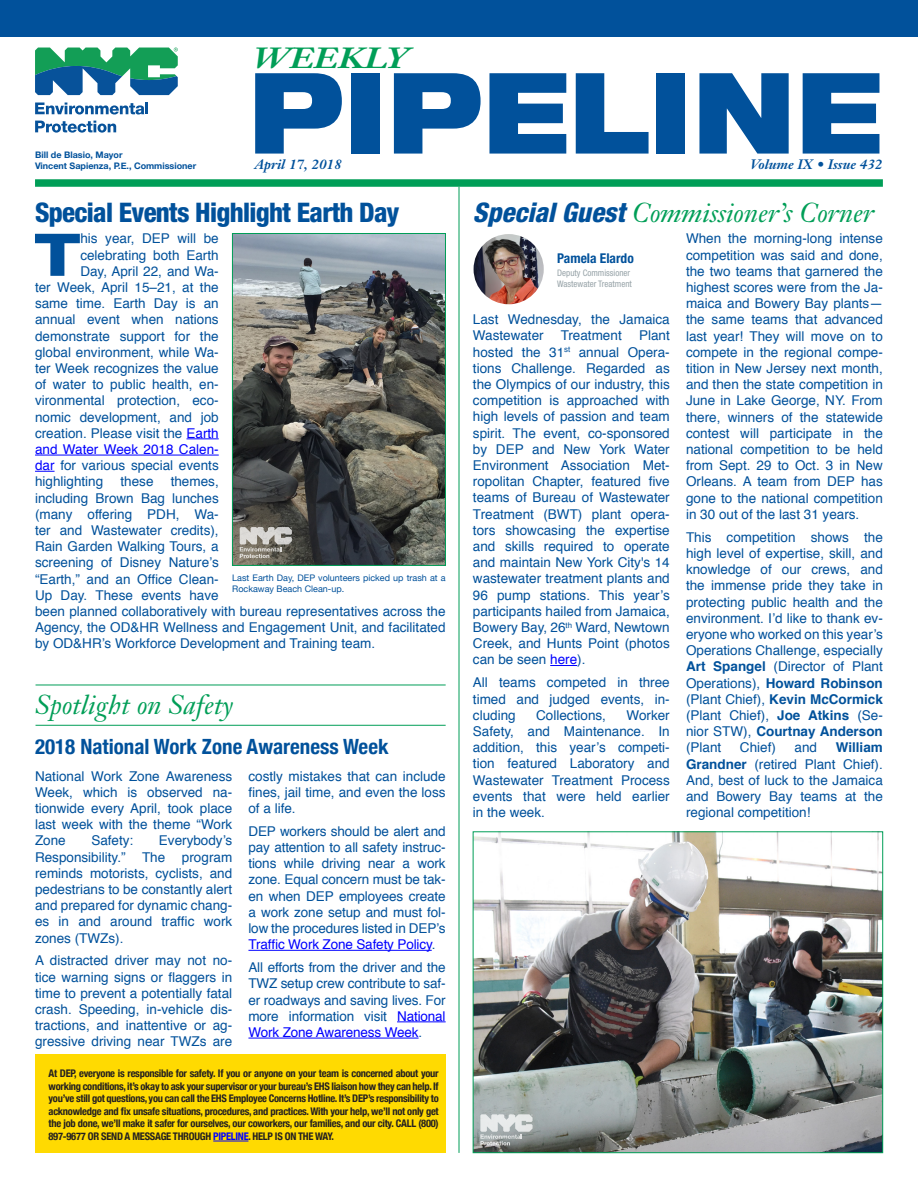
<style>
.page{position:relative;width:918px;height:1188px;background:#fff}
.page>*{position:absolute;margin:0;border:0;box-sizing:border-box;transform-origin:0 0}
.t1{font:900 expanded 112.5px "Helvetica Neue";color:#01519b;scale:.9 1}
.body{font:800 expanded 58.95px "Helvetica Neue";color:#01519b}
.t2{font:italic 700 28.8px "Janson Text";color:#009e57;scale:1.25 1}
.t3{font:italic 27px "Janson Text";color:#009e57}
.body-2{font:800 condensed 27px "Helvetica Neue";letter-spacing:-.025em;color:#01519b}
.body-3{font:700 condensed 21px "Helvetica Neue";color:#01519b}
.body-4{font:13.5px/16.2px "Helvetica";color:#01519b;text-align:justify}
.t4{font:italic 700 13.5px "Janson Text";color:#01519b}
.body-5{font:13.5px "Helvetica";color:#00f}
.t5{font:700 condensed 13.5px "Helvetica Neue";color:#01519b}
.t6{font:700 condensed 10.5px/12.6px "Helvetica Neue";letter-spacing:-.025em;color:#231f20;text-align:justify}
.body-6{font:9px/10.8px "Helvetica Neue";color:#01519b}
.t7{font:700 9px "Helvetica Neue";color:#01519b}
.t8{font:condensed 9px "Helvetica Neue";color:#97a3a8}
.s1{color:#00f}
.s2{font-family:"Helvetica Neue";font-weight:800;font-stretch:condensed;color:#01519b}
.s3{font-weight:700}
</style>
<div class="page">
<div style="left:36px;top:1054px;width:410px;height:99px;background:#ffda01"></div>
<svg style="left:550px;top:665px;width:27px;height:1px"></svg>
<svg style="left:35px;top:103px;width:113px;height:12px"></svg>
<svg style="left:35px;top:121px;width:81px;height:12px"></svg>
<svg style="left:35px;top:48px;width:143px;height:47px"></svg>
<div style="left:35px;top:179px;width:848px;height:8px;background:#009e57"></div>
<div style="left:0;top:0;width:918px;height:36px;background:#01519b"></div>
<hr style="left:213px;top:1141px;width:35px;height:1px;background:#00f">
<hr style="left:248px;top:950px;width:184px;height:1px;background:#00f">
<hr style="left:397px;top:1022px;width:49px;height:1px;background:#00f">
<hr style="left:248px;top:1038px;width:171px;height:1px;background:#00f">
<hr style="left:36px;top:685px;width:410px;height:1px;background:#009e57">
<hr style="left:36px;top:725px;width:410px;height:1px;background:#009e57">
<hr style="left:459px;top:187px;width:1px;height:966px;background:#009e57">
<hr style="left:186px;top:439px;width:33px;height:1px;background:#00f">
<hr style="left:35px;top:455px;width:184px;height:1px;background:#00f">
<svg style="left:35px;top:471px;width:20px;height:1px"></svg>
<img style="left:234px;top:235px;width:210px;height:329px">
<div style="left:232px;top:233px;width:214px;height:333px;border:1px solid #009e57"></div>
<img style="left:475px;top:834px;width:406px;height:317px">
<div style="left:473px;top:832px;width:410px;height:321px;border:1px solid #009e57"></div>
<svg style="left:480px;top:1114px;width:53px;height:31px;background:#c0c4c4"></svg>
<img style="left:474px;top:234px;width:70px;height:70px;border-radius:35px">
<svg style="left:240px;top:527px;width:52px;height:31px;background:#a4a19a"></svg>
<p class="t7" style="left:35px;top:148px;width:89px">Bill de Blasio, Mayor</p>
<p class="t7" style="left:35px;top:158px;width:163px">Vincent Sapienza, P.E., Commissioner</p>
<p class="t2" style="left:253px;top:40px;width:126px">WEEKLY</p>
<p class="t1" style="left:248px;top:40px;width:706px">PIPELINE</p>
<p class="t4" style="left:255px;top:155px;width:89px">April 17, 2018</p>
<p class="t4" style="left:751px;top:155px;width:133px">Volume IX • Issue 432</p>
<p class="body-2" style="left:35px;top:196px;width:366px">Special Events Highlight Earth Day</p>
<p class="body" style="left:35px;top:217px;width:46px">T</p>
<p class="body-4" style="left:80px;top:231px;width:140px">his year, DEP will be</p>
<p class="body-4" style="left:80px;top:247px;width:140px">celebrating both Earth</p>
<p class="body-4" style="left:80px;top:263px;width:140px">Day, April 22, and Wa-</p>
<p class="body-4" style="left:35px;top:280px;width:185px">ter Week, April 15–21, at the</p>
<p class="body-4" style="left:35px;top:296px;width:185px">same time. Earth Day is an</p>
<p class="body-4" style="left:35px;top:312px;width:185px">annual event when nations</p>
<p class="body-4" style="left:35px;top:328px;width:185px">demonstrate support for the</p>
<p class="body-4" style="left:35px;top:344px;width:185px">global environment, while Wa-</p>
<p class="body-4" style="left:35px;top:361px;width:185px">ter Week recognizes the value</p>
<p class="body-4" style="left:35px;top:377px;width:185px">of water to public health, en-</p>
<p class="body-4" style="left:35px;top:393px;width:185px">vironmental protection, eco-</p>
<p class="body-4" style="left:35px;top:409px;width:185px">nomic development, and job</p>
<p class="body-4" style="left:35px;top:425px;width:185px">creation. Please visit the <span class="s1">Earth</span></p>
<p class="body-5" style="left:35px;top:439px;width:185px">and Water Week 2018 Calen-</p>
<p class="body-4" style="left:35px;top:458px;width:185px"><span class="s1">dar</span> for various special events</p>
<p class="body-4" style="left:35px;top:474px;width:70px">highlighting</p>
<p class="body-4" style="left:121px;top:474px;width:35px">these</p>
<p class="body-4" style="left:35px;top:474px;width:412px;text-align:left;text-indent:136px">themes,<br>including Brown Bag lunches<br>(many offering PDH, Wa-<br>ter and Wastewater credits),<br>Rain Garden Walking Tours, a<br>screening of Disney Nature’s<br>“Earth,” and an Office Clean-<br>Up Day. These events have<br>been planned collaboratively with bureau representatives across the Agency, the OD&amp;HR Wellness and Engagement Unit, and facilitated by OD&amp;HR’s Workforce Development and Training team.</p>
<p class="body-6" style="left:232px;top:573px;width:215px">Last Earth Day, DEP volunteers picked up trash at a<br>Rockaway Beach Clean-up.</p>
<p class="t3" style="left:35px;top:688px;width:200px">Spotlight on Safety</p>
<p class="body-3" style="left:35px;top:729px;width:355px">2018 National Work Zone Awareness Week</p>
<p class="body-4" style="left:35px;top:768px;width:199px">National Work Zone Awareness Week, which is observed na&shy;tionwide every April, took place last week with the theme “Work Zone</p>
<p class="body-4" style="left:91px;top:833px;width:44px">Safety:</p>
<p class="body-4" style="left:35px;top:833px;width:199px;text-indent:124px">Everybody’s Responsibility.” The program reminds motorists, cyclists, and pedestrians to be constantly alert and prepared for dynamic chang&shy;es in and around traffic work zones (TWZs).</p>
<p class="body-4" style="left:35px;top:953px;width:199px">A distracted driver may not no&shy;tice warning signs or flaggers in time to prevent a potentially fatal crash. Speeding, in-vehicle dis&shy;tractions, and inattentive or ag&shy;gressive driving near TWZs are</p>
<p class="body-4" style="left:248px;top:768px;width:199px">costly mistakes that can include fines, jail time, and even the loss of a life.</p>
<p class="body-4" style="left:248px;top:823px;width:199px">DEP workers should be alert and pay attention to all safety instruc&shy;tions while driving near a work zone. Equal concern must be tak&shy;en when DEP employees create a work zone setup and must fol&shy;low the procedures listed in DEP’s <span class="s1">Traffic Work Zone Safety Policy</span>.</p>
<p class="body-4" style="left:248px;top:960px;width:199px">All efforts from the driver and the TWZ setup crew contribute to saf&shy;er roadways and saving lives. For more information visit <span class="s1">National Work Zone Awareness Week</span>.</p>
<p class="t6" style="left:49px;top:1066px;width:392px">At DEP, everyone is responsible for safety. If you or anyone on your team is concerned about your working conditions, it’s okay to ask your supervisor or your bureau’s EHS liaison how they can help. If you’ve still got questions, you can call the EHS Employee Concerns Hotline. It’s DEP’s responsibility to acknowledge and fix unsafe situations, procedures, and practices. With your help, we’ll not only get the job done, we’ll make it safer for ourselves, our coworkers, our families, and our city. CALL (800)<br>897-9677 OR SEND A MESSAGE THROUGH <span class="s1">PIPELINE</span>. HELP IS ON THE WAY.</p>
<p class="t3" style="left:473px;top:196px;width:403px"><span class="s2">Special Guest</span> Commissioner’s Corner</p>
<p class="t5" style="left:557px;top:250px;width:78px">Pamela Elardo</p>
<p class="t8" style="left:557px;top:268px;width:74px">Deputy Commissioner</p>
<p class="t8" style="left:557px;top:279px;width:76px">Wastewater Treatment</p>
<p class="body-4" style="left:473px;top:312px;width:198px">Last Wednesday, the Jamaica<br>Wastewater</p>
<p class="body-4" style="left:473px;top:328px;width:198px;text-indent:166px">Plant hosted the 31<sup>st</sup> annual Opera&shy;tions Challenge. Regarded as the Olympics of our industry, this competition is approached with high levels of passion and team spirit. The event, co-sponsored by DEP and New York Water Environment Association Met&shy;ropolitan Chapter, featured five teams of Bureau of Wastewater Treatment (BWT) plant opera&shy;tors showcasing the expertise and skills required to operate and maintain New York City's 14 wastewater treatment plants and 96 pump stations. This year’s participants hailed from Jamaica, Bowery Bay, 26<sup>th</sup> Ward, Newtown Creek, and Hunts Point (photos can be seen <span class="s1">here</span>).</p>
<p class="body-4" style="left:473px;top:675px;width:198px">All teams competed in three timed and judged events, in&shy;cluding</p>
<p class="body-4" style="left:561px;top:328px;width:63px">Treatment</p>
<p class="body-4" style="left:536px;top:707px;width:71px">Collections,</p>
<p class="body-4" style="left:473px;top:707px;width:198px;text-indent:154px">Worker Safety, and Maintenance. In addition, this year’s competi&shy;tion featured Laboratory and Wastewater Treatment Process events that were held earlier in the week.</p>
<p class="body-4" style="left:686px;top:231px;width:198px">When the morning-long intense competition was said and done, the two teams that garnered the highest scores were from the Ja&shy;maica and Bowery Bay plants— the same teams that advanced last year! They will move on to compete in the regional compe&shy;tition in New Jersey next month, and then the state competition in June in Lake George, NY. From there, winners of the statewide contest will participate in the national competition to be held from Sept. 29 to Oct. 3 in New Orleans. A team from DEP has gone to the national competition in 30 out of the last 31 years.</p>
<p class="body-4" style="left:686px;top:529px;width:198px">This competition shows the high level of expertise, skill, and knowledge of our crews, and the immense pride they take in protecting public health and the environment. I’d like to thank ev&shy;eryone who worked on this year’s Operations Challenge, especially <span class="s3">Art Spangel</span> (Director of Plant Operations), <span class="s3">Howard Robinson </span>(Plant Chief), <span class="s3">Kevin McCormick </span>(Plant Chief), <span class="s3">Joe Atkins</span> (Se&shy;nior STW), <span class="s3">Courtnay Anderson </span>(Plant</p>
<p class="body-4" style="left:740px;top:740px;width:38px">Chief)</p>
<p class="body-4" style="left:795px;top:740px;width:24px">and</p>
<p class="body-4" style="left:686px;top:740px;width:198px;text-indent:150px"><span class="s3">William Grandner</span> (retired Plant Chief).<br>And, best of luck to the Jamaica and Bowery Bay teams at the regional competition!</p>
</div>
